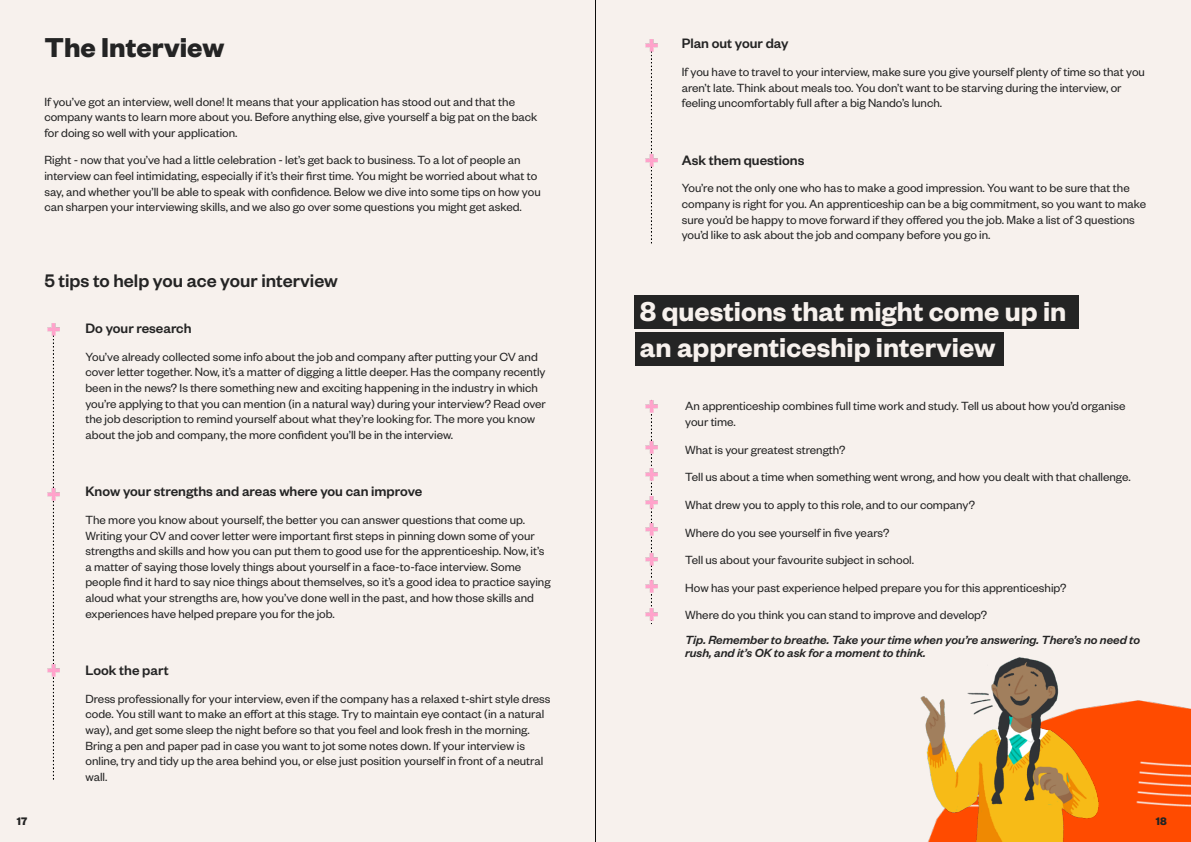
<style>
.page{position:relative;width:1191px;height:842px;background:#fff}
.page>*{position:absolute;margin:0;border:0;box-sizing:border-box;transform-origin:0 0}
.t1{font:600 30px/36px "Founders Grotesk";color:#f7f1ed}
.t2{font:700 30px "Founders Grotesk";color:#242424}
.t3{font:500 20px "Founders Grotesk";color:#242424}
.t4{font:500 15px "Founders Grotesk";color:#242424}
.t5{font:13px/15.6px "Founders Grotesk";color:#242424}
.t6{font:italic 500 13px/12.6px "Founders Grotesk";color:#242424}
.t7{font:700 12px "Founders Grotesk";color:#242424}
</style>
<div class="page">
<div style="left:0;top:0;width:595px;height:842px;background:#f7f1ed"></div>
<svg style="left:47px;top:323px;width:12px;height:457px"></svg>
<div style="left:595px;top:0;width:596px;height:842px;background:#f7f1ed"></div>
<hr style="left:595px;top:0;width:1px;height:842px;background:#0c0d0c">
<svg style="left:645px;top:39px;width:12px;height:205px"></svg>
<svg style="left:645px;top:400px;width:12px;height:224px"></svg>
<div style="left:634px;top:295px;width:444px;height:34px;background:#242424"></div>
<div style="left:634px;top:332px;width:369px;height:34px;background:#242424"></div>
<img style="left:1098px;top:700px;width:93px;height:142px">
<img style="left:920px;top:657px;width:178px;height:185px">
<h1 class="t2" style="left:44px;top:28px;width:181px">The Interview</h1>
<p class="t5" style="left:44px;top:93px;width:494px">If you’ve got an interview, well done! It means that your application has stood out and that the company wants to learn more about you. Before anything else, give yourself a big pat on the back for doing so well with your application.</p>
<p class="t5" style="left:44px;top:152px;width:498px">Right - now that you’ve had a little celebration - let’s get back to business. To a lot of people an interview can feel intimidating, especially if it’s their first time. You might be worried about what to say, and whether you’ll be able to speak with confidence. Below we dive into some tips on how you can sharpen your interviewing skills, and we also go over some questions you might get asked.</p>
<h2 class="t3" style="left:44px;top:268px;width:295px">5 tips to help you ace your interview</h2>
<p class="t4" style="left:85px;top:319px;width:108px">Do your research</p>
<p class="t5" style="left:85px;top:348px;width:462px">You’ve already collected some info about the job and company after putting your CV and cover letter together. Now, it’s a matter of digging a little deeper. Has the company recently been in the news? Is there something new and exciting happening in the industry in which you’re applying to that you can mention (in a natural way) during your interview? Read over the job description to remind yourself about what they’re looking for. The more you know about the job and company, the more confident you’ll be in the interview.</p>
<p class="t4" style="left:85px;top:482px;width:338px">Know your strengths and areas where you can improve</p>
<p class="t5" style="left:85px;top:511px;width:467px">The more you know about yourself, the better you can answer questions that come up.<br>Writing your CV and cover letter were important first steps in pinning down some of your strengths and skills and how you can put them to good use for the apprenticeship. Now, it’s a matter of saying those lovely things about yourself in a face-to-face interview. Some people find it hard to say nice things about themselves, so it’s a good idea to practice saying aloud what your strengths are, how you’ve done well in the past, and how those skills and experiences have helped prepare you for the job.</p>
<p class="t7" style="left:17px;top:813px;width:12px">17</p>
<p class="t4" style="left:85px;top:661px;width:85px">Look the part</p>
<p class="t5" style="left:85px;top:690px;width:466px">Dress professionally for your interview, even if the company has a relaxed t-shirt style dress code. You still want to make an effort at this stage. Try to maintain eye contact (in a natural way), and get some sleep the night before so that you feel and look fresh in the morning.<br>Bring a pen and paper pad in case you want to jot some notes down. If your interview is online, try and tidy up the area behind you, or else just position yourself in front of a neutral wall.</p>
<p class="t4" style="left:682px;top:34px;width:108px">Plan out your day</p>
<p class="t5" style="left:682px;top:63px;width:465px">If you have to travel to your interview, make sure you give yourself plenty of time so that you aren’t late. Think about meals too. You don’t want to be starving during the interview, or feeling uncomfortably full after a big Nando’s lunch.</p>
<p class="t4" style="left:682px;top:151px;width:124px">Ask them questions</p>
<p class="t5" style="left:682px;top:180px;width:466px">You’re not the only one who has to make a good impression. You want to be sure that the company is right for you. An apprenticeship can be a big commitment, so you want to make sure you’d be happy to move forward if they offered you the job. Make a list of 3 questions you’d like to ask about the job and company before you go in.</p>
<h1 class="t1" style="left:640px;top:292px;width:428px">8 questions that might come up in an apprenticeship interview</h1>
<p class="t5" style="left:685px;top:398px;width:442px">An apprenticeship combines full time work and study. Tell us about how you’d organise your time.</p>
<p class="t5" style="left:685px;top:435px;width:447px;line-height:27.6px">What is your greatest strength?<br>Tell us about a time when something went wrong, and how you dealt with that challenge.<br>What drew you to apply to this role, and to our company?<br>Where do you see yourself in five years?<br>Tell us about your favourite subject in school.<br>How has your past experience helped prepare you for this apprenticeship?<br>Where do you think you can stand to improve and develop?</p>
<p class="t6" style="left:685px;top:633px;width:456px">Tip. Remember to breathe. Take your time when you’re answering. There’s no need to rush, and it’s OK to ask for a moment to think.</p>
<p class="t7" style="left:1155px;top:813px;width:12px">18</p>
</div>
